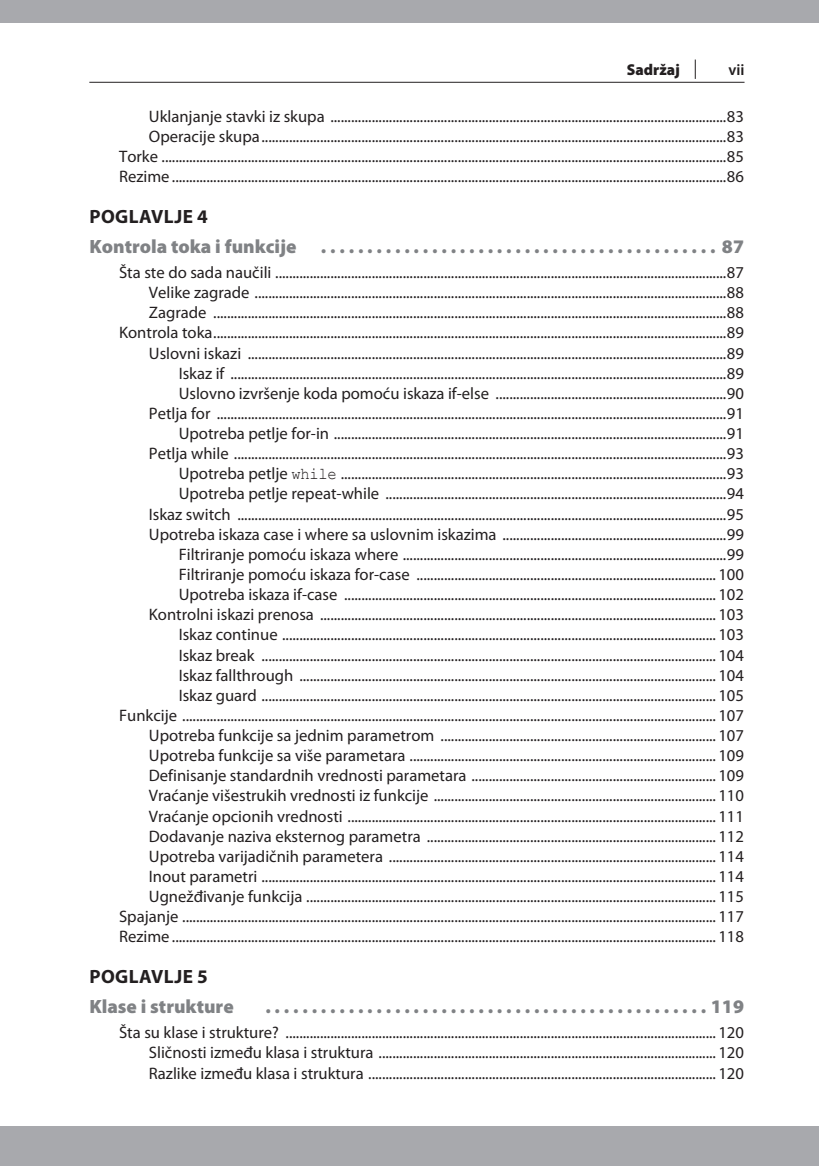
<style>
.page{position:relative;width:819px;height:1166px;background:#fff}
.page>*{position:absolute;margin:0;border:0;box-sizing:border-box;transform-origin:0 0}
.t1{font:900 19.25px "Myriad Pro";color:#808285}
.t2{font:700 19.25px "Myriad Pro";letter-spacing:.02em;color:#231f20}
.t3{font:16.62px/20.1px "Myriad Pro";color:#231f20;text-align:right}
.t4{font:900 15.75px "Myriad Pro";color:#231f20}
.t5{font:600 15.75px "Myriad Pro";color:#231f20}
.s1{font-family:"Courier New"}
</style>
<div class="page">
<hr style="left:89px;top:82px;width:655px;height:1px;background:#231f20">
<svg style="left:694px;top:60px;width:1px;height:19px"></svg>
<div style="left:0;top:1126px;width:819px;height:40px;background:#a8a9ad"></div>
<div style="left:0;top:0;width:819px;height:22px;background:#a8a9ad"></div>
<p class="t4" style="left:626px;top:59px;width:55px">Sadržaj</p>
<p class="t5" style="left:728px;top:60px;width:18px">vii</p>
<p class="t3" style="left:119px;top:106px;width:626px">Uklanjanje stavki iz skupa ...................................................................................................................83<br>Operacije skupa.......................................................................................................................................83<br>Torke ....................................................................................................................................................................85<br>Rezime .................................................................................................................................................................86</p>
<p class="t2" style="left:89px;top:204px;width:120px">POGLAVLJE 4</p>
<p class="t1" style="left:89px;top:233px;width:234px">Kontrola toka i funkcije ............................................</p>
<p class="t1" style="left:722px;top:233px;width:24px">87</p>
<p class="t3" style="left:119px;top:262px;width:626px">Šta ste do sada naučili ...................................................................................................................................87<br>Velike zagrade .........................................................................................................................................88<br>Zagrade .....................................................................................................................................................88<br>Kontrola toka.....................................................................................................................................................89<br>Uslovni iskazi ...........................................................................................................................................89<br>Iskaz if ................................................................................................................................................89<br>Uslovno izvršenje koda pomoću iskaza if-else ...................................................................90<br>Petlja for ....................................................................................................................................................91<br>Upotreba petlje for-in ..................................................................................................................91<br>Petlja while ...............................................................................................................................................93<br>Upotreba petlje <span class="s1">while</span> ................................................................................................................93<br>Upotreba petlje repeat-while ...................................................................................................94<br>Iskaz switch ..............................................................................................................................................95<br>Upotreba iskaza case i where sa uslovnim iskazima .................................................................99<br>Filtriranje pomoću iskaza where ..............................................................................................99<br>Filtriranje pomoću iskaza for-case ....................................................................................... 100<br>Upotreba iskaza if-case ............................................................................................................ 102<br>Kontrolni iskazi prenosa ................................................................................................................... 103<br>Iskaz continue .............................................................................................................................. 103<br>Iskaz break .................................................................................................................................... 104<br>Iskaz fallthrough ......................................................................................................................... 104<br>Iskaz guard .................................................................................................................................... 105<br>Funkcije ........................................................................................................................................................... 107<br>Upotreba funkcije sa jednim parametrom ................................................................................ 107<br>Upotreba funkcije sa više parametara ......................................................................................... 109<br>Definisanje standardnih vrednosti parametara ....................................................................... 109<br>Vraćanje višestrukih vrednosti iz funkcije .................................................................................. 110<br>Vraćanje opcionih vrednosti ........................................................................................................... 111<br>Dodavanje naziva eksternog parametra .................................................................................... 112<br>Upotreba varijadičnih parametera ............................................................................................... 114<br>Inout parametri .................................................................................................................................... 114<br>Ugnežđivanje funkcija ....................................................................................................................... 115<br>Spajanje ........................................................................................................................................................... 117<br>Rezime .............................................................................................................................................................. 118</p>
<p class="t2" style="left:89px;top:964px;width:120px">POGLAVLJE 5</p>
<p class="t1" style="left:89px;top:993px;width:146px">Klase i strukture</p>
<p class="t1" style="left:261px;top:993px;width:6px">.................................................</p>
<p class="t1" style="left:711px;top:993px;width:35px">119</p>
<p class="t3" style="left:149px;top:1022px;width:596px;text-align:justify;text-indent:-30px">Šta su klase i strukture? ............................................................................................................................. 120<br>Sličnosti između klasa i struktura .................................................................................................. 120<br>Razlike između klasa i struktura ..................................................................................................... 120</p>
</div>
